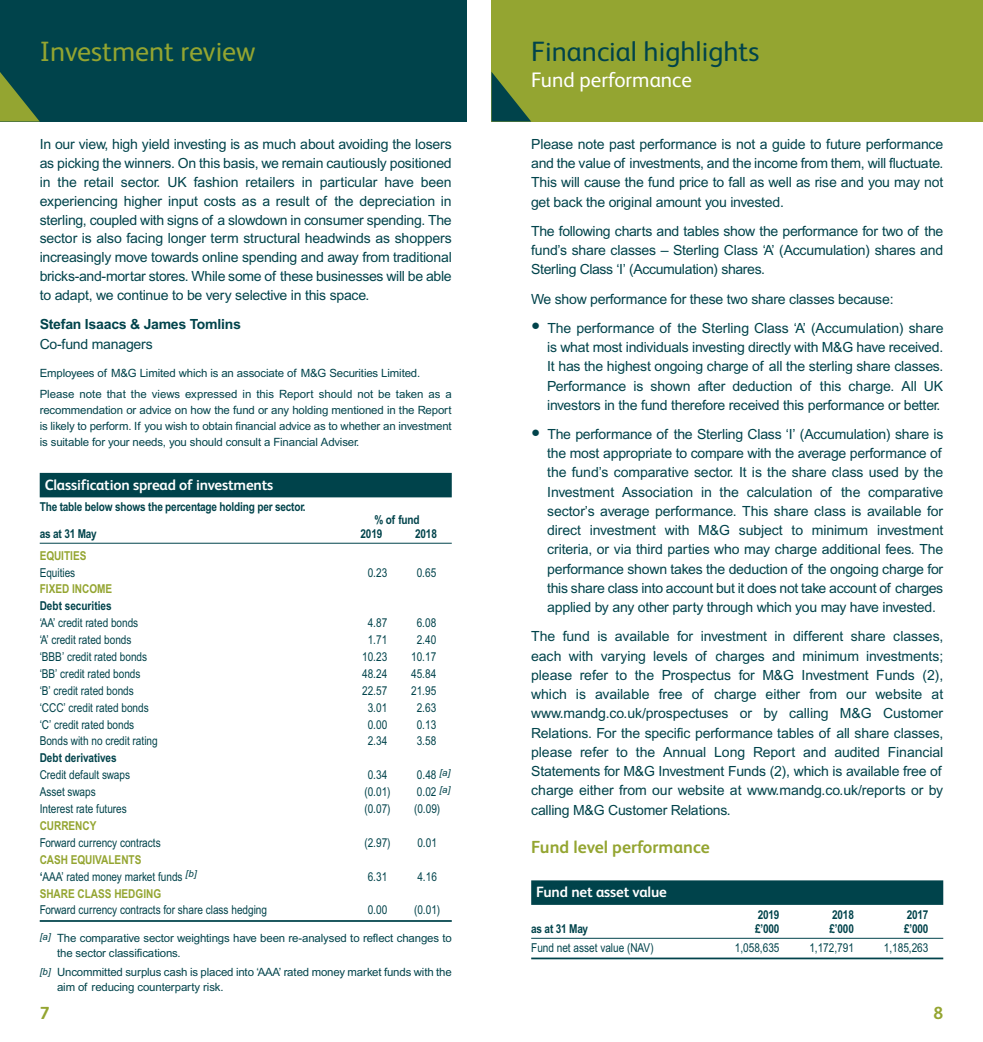
<style>
.page{position:relative;width:983px;height:1042px;background:#fff}
.page>*{position:absolute;margin:0;border:0;box-sizing:border-box;transform-origin:0 0}
.t1{font:28px "FS Albert";color:#00434b}
.t2{font:28px "FS Albert";color:#94a531}
.t3{font:21px "FS Albert";color:#fff}
.t4{font:700 17.5px "FS Albert";color:#94a531}
.t5{font:700 14.88px "FS Albert";letter-spacing:-.01em;color:#fff}
.t6{font:14px/19.2px "Arial";letter-spacing:-.015em;color:#00434b;text-align:justify}
.t7{font:700 14px "Arial";letter-spacing:-.015em;color:#00434b}
.t8{font:12.25px/17px "Arial Narrow";color:#00434b}
.t9{font:700 12.25px "Arial Narrow";letter-spacing:-.015em;color:#00434b}
.t10{font:700 12.25px "Arial Narrow";color:#94a531}
.t11{font:11.38px/15.9px "Arial";letter-spacing:-.01em;color:#00434b}
.s1{font-weight:700;color:#94a531}
.s2{font-weight:700}
.s3{font-size:26.25px}
</style>
<div class="page">
<div style="left:491px;top:0;width:491px;height:122px;background:#94a531"></div>
<svg style="left:491px;top:72px;width:40px;height:50px"></svg>
<div style="left:0;top:0;width:466px;height:122px;background:#00434b"></div>
<svg style="left:0;top:72px;width:40px;height:50px"></svg>
<div style="left:531px;top:880px;width:412px;height:25px;background:#00434b"></div>
<hr style="left:531px;top:938px;width:412px;height:1px;background:#00434b">
<hr style="left:531px;top:957px;width:412px;height:2px;background:#00434b">
<div style="left:40px;top:473px;width:411px;height:24px;background:#00434b"></div>
<hr style="left:40px;top:543px;width:411px;height:1px;background:#00434b">
<hr style="left:40px;top:920px;width:411px;height:2px;background:#00434b">
<h1 class="t2" style="left:40px;top:42px;width:217px">Investment review</h1>
<p class="t6" style="left:40px;top:136px;width:413px">In our view, high yield investing is as much about avoiding the losers as picking the winners. On this basis, we remain cautiously positioned in the retail sector. UK fashion retailers in particular have been experiencing higher input costs as a result of the depreciation in sterling, coupled with signs of a slowdown in consumer spending. The sector is also facing longer term structural headwinds as shoppers increasingly move towards online spending and away from traditional bricks-and-mortar stores. While some of these businesses will be able to adapt, we continue to be very selective in this space.</p>
<p class="t7" style="left:40px;top:319px;width:202px">Stefan Isaacs &amp; James Tomlins</p>
<p class="t6" style="left:40px;top:335px;width:114px">Co-fund managers</p>
<p class="t11" style="left:40px;top:364px;width:413px;line-height:20.8px">Employees of M&amp;G Limited which is an associate of M&amp;G Securities Limited.<br>Please note that the views expressed in this Report should not be taken as a</p>
<p class="t11" style="left:40px;top:403px;width:413px;text-align:justify">recommendation or advice on how the fund or any holding mentioned in the Report is likely to perform. If you wish to obtain financial advice as to whether an investment is suitable for your needs, you should consult a Financial Adviser.</p>
<p class="t5" style="left:45px;top:480px;width:230px">Classification spread of investments</p>
<p class="t9" style="left:40px;top:502px;width:267px">The table below shows the percentage holding per sector.</p>
<p class="t9" style="left:374px;top:515px;width:47px">% of fund</p>
<p class="t9" style="left:40px;top:529px;width:58px">as at 31 May</p>
<p class="t9" style="left:360px;top:529px;width:23px">2019</p>
<p class="t9" style="left:415px;top:529px;width:23px">2018</p>
<p class="t10" style="left:40px;top:551px;width:48px">EQUITIES</p>
<p class="t8" style="left:40px;top:565px;width:37px">Equities</p>
<p class="t8" style="left:367px;top:565px;width:21px">0.23</p>
<p class="t8" style="left:416px;top:565px;width:21px">0.65</p>
<p class="t10" style="left:40px;top:585px;width:74px">FIXED INCOME</p>
<p class="t9" style="left:40px;top:601px;width:73px">Debt securities</p>
<p class="t8" style="left:40px;top:615px;width:100px">‘AA’ credit rated bonds</p>
<p class="t8" style="left:367px;top:615px;width:21px">4.87</p>
<p class="t8" style="left:416px;top:615px;width:21px">6.08</p>
<p class="t8" style="left:40px;top:632px;width:93px">‘A’ credit rated bonds</p>
<p class="t8" style="left:367px;top:632px;width:21px">1.71</p>
<p class="t8" style="left:416px;top:632px;width:21px">2.40</p>
<p class="t8" style="left:40px;top:649px;width:109px">‘BBB’ credit rated bonds</p>
<p class="t8" style="left:362px;top:649px;width:27px">10.23</p>
<p class="t8" style="left:411px;top:649px;width:27px">10.17</p>
<p class="t8" style="left:40px;top:666px;width:102px">‘BB’ credit rated bonds</p>
<p class="t8" style="left:362px;top:666px;width:27px">48.24</p>
<p class="t8" style="left:411px;top:666px;width:27px">45.84</p>
<p class="t8" style="left:40px;top:683px;width:96px">‘B’ credit rated bonds</p>
<p class="t8" style="left:362px;top:683px;width:27px">22.57</p>
<p class="t8" style="left:411px;top:683px;width:27px">21.95</p>
<p class="t8" style="left:40px;top:700px;width:110px">‘CCC’ credit rated bonds</p>
<p class="t8" style="left:367px;top:700px;width:21px">3.01</p>
<p class="t8" style="left:416px;top:700px;width:21px">2.63</p>
<p class="t8" style="left:40px;top:717px;width:96px">‘C’ credit rated bonds</p>
<p class="t8" style="left:367px;top:717px;width:21px">0.00</p>
<p class="t8" style="left:416px;top:717px;width:21px">0.13</p>
<p class="t8" style="left:40px;top:734px;width:119px">Bonds with no credit rating</p>
<p class="t8" style="left:367px;top:734px;width:21px">2.34</p>
<p class="t8" style="left:416px;top:734px;width:21px">3.58</p>
<p class="t9" style="left:40px;top:753px;width:78px">Debt derivatives</p>
<p class="t8" style="left:40px;top:767px;width:92px">Credit default swaps</p>
<p class="t8" style="left:367px;top:767px;width:21px">0.34</p>
<p class="t8" style="left:417px;top:767px;width:35px">0.48 <sup>[a]</sup></p>
<p class="t8" style="left:40px;top:784px;width:57px">Asset swaps</p>
<p class="t8" style="left:364px;top:784px;width:28px">(0.01)</p>
<p class="t8" style="left:417px;top:784px;width:35px">0.02 <sup>[a]</sup></p>
<p class="t8" style="left:40px;top:801px;width:89px">Interest rate futures</p>
<p class="t8" style="left:364px;top:801px;width:28px">(0.07)</p>
<p class="t8" style="left:414px;top:801px;width:28px">(0.09)</p>
<p class="t10" style="left:40px;top:821px;width:58px">CURRENCY</p>
<p class="t8" style="left:40px;top:835px;width:122px">Forward currency contracts</p>
<p class="t8" style="left:364px;top:835px;width:28px">(2.97)</p>
<p class="t8" style="left:417px;top:835px;width:21px">0.01</p>
<p class="t8" style="left:40px;top:852px;width:158px"><span class="s1">CASH EQUIVALENTS<br></span><span class="s2">‘</span>AAA’ rated money market funds <sup>[b]</sup></p>
<p class="t8" style="left:367px;top:869px;width:21px">6.31</p>
<p class="t8" style="left:417px;top:869px;width:21px">4.16</p>
<p class="t10" style="left:40px;top:889px;width:123px">SHARE CLASS HEDGING</p>
<p class="t8" style="left:40px;top:903px;width:229px">Forward currency contracts for share class hedging</p>
<p class="t8" style="left:367px;top:903px;width:21px">0.00</p>
<p class="t8" style="left:414px;top:903px;width:28px">(0.01)</p>
<p class="t11" style="left:57px;top:931px;width:396px;line-height:15px;text-indent:-17px"><sup>[a]</sup> The comparative sector weightings have been re-analysed to reflect changes to the sector classifications.</p>
<p class="t11" style="left:57px;top:966px;width:396px;line-height:14.5px;text-indent:-17px"><sup>[b]</sup> Uncommitted surplus cash is placed into ‘AAA’ rated money market funds with the aim of reducing counterparty risk.</p>
<p class="t4" style="left:40px;top:1007px;width:11px">7</p>
<h1 class="t1" style="left:531px;top:42px;width:229px">Financial highlights</h1>
<h2 class="t3" style="left:531px;top:73px;width:162px">Fund performance</h2>
<p class="t6" style="left:531px;top:136px;width:413px">Please note past performance is not a guide to future performance and the value of investments, and the income from them, will fluctuate.<br>This will cause the fund price to fall as well as rise and you may not get back the original amount you invested.</p>
<p class="t6" style="left:531px;top:223px;width:413px">The following charts and tables show the performance for two of the fund’s share classes – Sterling Class ‘A’ (Accumulation) shares and Sterling Class ‘I’ (Accumulation) shares.</p>
<p class="t6" style="left:531px;top:290px;width:364px">We show performance for these two share classes because:</p>
<p class="t6" style="left:547px;top:319px;width:397px;text-indent:-16px"><span class="s3">•</span> The performance of the Sterling Class ‘A’ (Accumulation) share is what most individuals investing directly with M&amp;G have received.<br>It has the highest ongoing charge of all the sterling share classes.<br>Performance is shown after deduction of this charge. All UK investors in the fund therefore received this performance or better.</p>
<p class="t6" style="left:547px;top:426px;width:397px;text-align:left;text-indent:-16px"><span class="s3">•</span> The performance of the Sterling Class ‘I’ (Accumulation) share is the most appropriate to compare with the average performance of the fund’s comparative sector. It is the share class used by the Investment Association in the calculation of the comparative sector’s average performance. This share class is available for direct investment with M&amp;G subject to minimum investment criteria, or via third parties who may charge additional fees. The performance shown takes the deduction of the ongoing charge for this share class into account but it does not take account of charges applied by any other party through which you may have invested.</p>
<p class="t6" style="left:531px;top:628px;width:413px">The fund is available for investment in different share classes, each with varying levels of charges and minimum investments; please refer to the Prospectus for M&amp;G Investment Funds (2), which is available free of charge either from our website at www.mandg.co.uk/prospectuses or by calling M&amp;G Customer Relations. For the specific performance tables of all share classes, please refer to the Annual Long Report and audited Financial Statements for M&amp;G Investment Funds (2), which is available free of charge either from our website at www.mandg.co.uk/reports or by calling M&amp;G Customer Relations.</p>
<p class="t4" style="left:531px;top:841px;width:180px">Fund level performance</p>
<p class="t5" style="left:536px;top:887px;width:132px">Fund net asset value</p>
<p class="t9" style="left:757px;top:910px;width:23px">2019</p>
<p class="t9" style="left:832px;top:910px;width:23px">2018</p>
<p class="t9" style="left:906px;top:910px;width:23px">2017</p>
<p class="t9" style="left:531px;top:924px;width:58px">as at 31 May</p>
<p class="t9" style="left:755px;top:924px;width:26px">£’000</p>
<p class="t9" style="left:829px;top:924px;width:26px">£’000</p>
<p class="t9" style="left:903px;top:924px;width:26px">£’000</p>
<p class="t8" style="left:531px;top:940px;width:124px">Fund net asset value (NAV)</p>
<p class="t8" style="left:734px;top:940px;width:46px">1,058,635</p>
<p class="t8" style="left:809px;top:940px;width:46px">1,172,791</p>
<p class="t8" style="left:883px;top:940px;width:46px">1,185,263</p>
<p class="t4" style="left:933px;top:1007px;width:11px">8</p>
</div>
